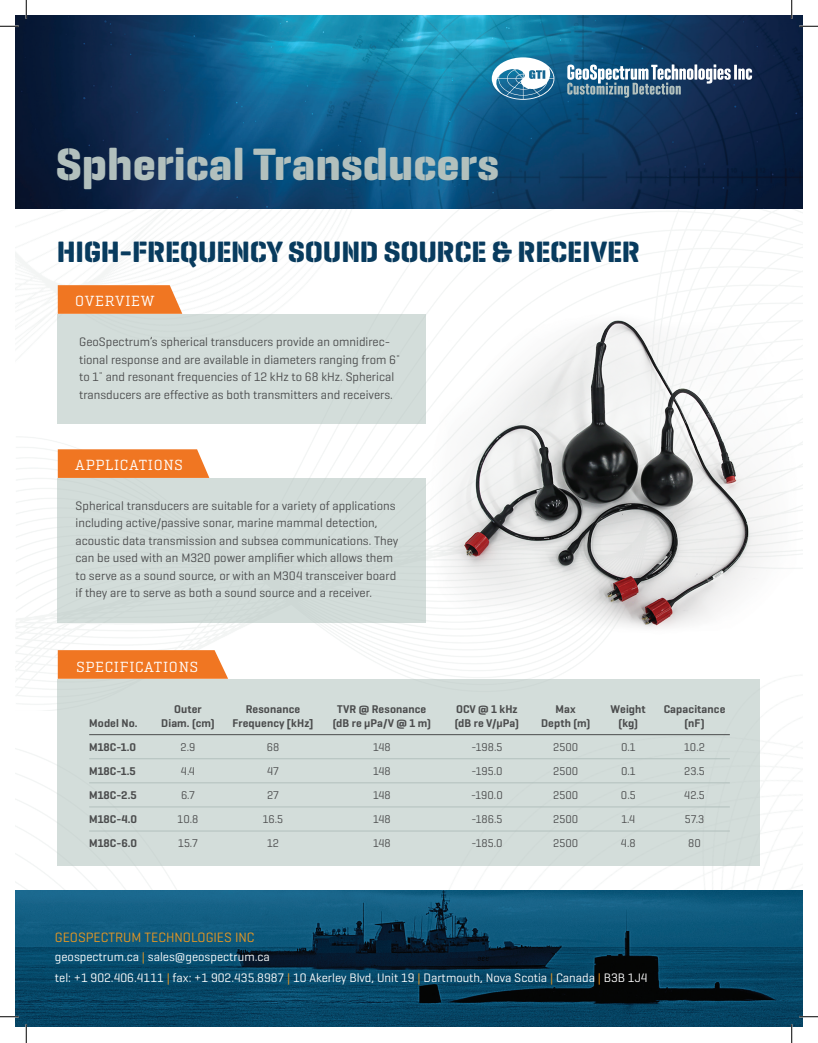
<style>
.page{position:relative;width:818px;height:1043px;background:#fff}
.page>*{position:absolute;margin:0;border:0;box-sizing:border-box;transform-origin:0 0}
.t1{font:700 46.12px "Geogrotesque Stencil A";color:#b2c0bd}
.headline{font:700 expanded 30px "Geogrotesque Stencil B";letter-spacing:-.01em;color:#083b5e}
.headings{font:15px "Geogrotesque Slab Demo";letter-spacing:.05em;color:#fff}
.footer_first_line{font:500 13.75px "Geogrotesque";color:#e79722}
.body{font:12.5px/17.5px "Geogrotesque";color:#4b4c4d}
.footer_body{font:500 12.5px/21.2px "Geogrotesque";color:#fff}
.Table_first_line{font:600 11.38px "Geogrotesque";letter-spacing:.01em;color:#4b4c4d}
.Table_body{font:11.38px "Geogrotesque";color:#4b4c4d}
.Table_body-2{font:600 11.38px "Geogrotesque";color:#4b4c4d}
.Table_body_last_row{font:11.38px "Geogrotesque";color:#4b4c4d}
.Table_body_last_row-2{font:600 11.38px "Geogrotesque";color:#4b4c4d}
.s1{color:#e79722}
</style>
<div class="page">
<img style="left:15px;top:208px;width:787px;height:501px">
<img style="left:16px;top:695px;width:372px;height:195px">
<div style="left:58px;top:314px;width:368px;height:109px;background:#d3ddda"></div>
<div style="left:58px;top:478px;width:368px;height:144px;background:#d3ddda"></div>
<svg style="left:58px;top:650px;width:170px;height:28px;background:#f07c2c"></svg>
<div style="left:58px;top:678px;width:702px;height:187px;background:#d3ddda"></div>
<hr style="left:89px;top:734px;width:640px;height:1px;background:#4b4c4d">
<hr style="left:89px;top:758px;width:640px;height:1px;background:#b2c0bd">
<hr style="left:89px;top:782px;width:640px;height:1px;background:#b2c0bd">
<hr style="left:89px;top:806px;width:640px;height:1px;background:#b2c0bd">
<hr style="left:89px;top:830px;width:640px;height:1px;background:#b2c0bd">
<img style="left:15px;top:890px;width:787px;height:136px">
<img style="left:15px;top:15px;width:787px;height:193px">
<svg style="left:58px;top:285px;width:124px;height:29px;background:#f07e2f"></svg>
<svg style="left:491px;top:57px;width:63px;height:43px"></svg>
<hr style="left:734px;top:65px;width:3px;height:15px;background:#fff">
<svg style="left:738px;top:68px;width:14px;height:12px"></svg>
<svg style="left:567px;top:64px;width:163px;height:34px"></svg>
<svg style="left:58px;top:449px;width:151px;height:29px;background:#f07c2d"></svg>
<img style="left:408px;top:285px;width:394px;height:409px">
<svg style="left:0;top:25px;width:19px;height:2px"></svg>
<svg style="left:799px;top:25px;width:19px;height:2px"></svg>
<svg style="left:0;top:1015px;width:19px;height:2px"></svg>
<svg style="left:799px;top:1015px;width:19px;height:2px"></svg>
<svg style="left:25px;top:0;width:2px;height:19px"></svg>
<svg style="left:25px;top:1024px;width:2px;height:18px"></svg>
<svg style="left:790px;top:0;width:2px;height:19px"></svg>
<svg style="left:790px;top:1024px;width:2px;height:18px"></svg>
<p class="t1" style="left:55px;top:136px;width:445px">Spherical Transducers</p>
<p class="headline" style="left:57px;top:233px;width:584px">HIGH-FREQUENCY SOUND SOURCE &amp; RECEIVER</p>
<p class="headings" style="left:75px;top:296px;width:81px">OVERVIEW</p>
<p class="body" style="left:79px;top:333px;width:322px">GeoSpectrum’s spherical transducers provide an omnidirec&shy;tional response and are available in diameters ranging from 6¨ to 1¨ and resonant frequencies of 12 kHz to 68 kHz. Spherical transducers are effective as both transmitters and receivers.</p>
<p class="headings" style="left:75px;top:460px;width:109px">APPLICATIONS</p>
<p class="body" style="left:76px;top:496px;width:324px">Spherical transducers are suitable for a variety of applications including active/passive sonar, marine mammal detection, acoustic data transmission and subsea communications. They can be used with an M320 power amplifier which allows them to serve as a sound source, or with an M304 transceiver board if they are to serve as both a sound source and a receiver.</p>
<p class="headings" style="left:77px;top:661px;width:123px">SPECIFICATIONS</p>
<p class="Table_first_line" style="left:174px;top:702px;width:29px">Outer</p>
<p class="Table_first_line" style="left:246px;top:702px;width:56px">Resonance</p>
<p class="Table_first_line" style="left:337px;top:702px;width:91px">TVR @ Resonance</p>
<p class="Table_first_line" style="left:456px;top:702px;width:63px">OCV @ 1 kHz</p>
<p class="Table_first_line" style="left:555px;top:702px;width:22px">Max</p>
<p class="Table_first_line" style="left:610px;top:702px;width:37px">Weight</p>
<p class="Table_first_line" style="left:663px;top:702px;width:63px">Capacitance</p>
<p class="Table_first_line" style="left:89px;top:715px;width:50px">Model No.</p>
<p class="Table_first_line" style="left:161px;top:715px;width:55px">Diam. (cm)</p>
<p class="Table_first_line" style="left:232px;top:715px;width:82px">Frequency [kHz]</p>
<p class="Table_first_line" style="left:333px;top:715px;width:100px">(dB re μPa/V @ 1 m)</p>
<p class="Table_first_line" style="left:454px;top:715px;width:66px">(dB re V/μPa)</p>
<p class="Table_first_line" style="left:541px;top:715px;width:51px">Depth (m)</p>
<p class="Table_first_line" style="left:618px;top:715px;width:21px">(kg)</p>
<p class="Table_first_line" style="left:684px;top:715px;width:21px">(nF)</p>
<p class="Table_body-2" style="left:89px;top:739px;width:48px">M18C-1.0</p>
<p class="Table_body" style="left:181px;top:739px;width:16px">2.9</p>
<p class="Table_body" style="left:267px;top:739px;width:14px">68</p>
<p class="Table_body" style="left:373px;top:739px;width:19px">148</p>
<p class="Table_body" style="left:471px;top:739px;width:32px">-198.5</p>
<p class="Table_body" style="left:553px;top:739px;width:27px">2500</p>
<p class="Table_body" style="left:621px;top:739px;width:16px">0.1</p>
<p class="Table_body" style="left:684px;top:739px;width:22px">10.2</p>
<p class="Table_body-2" style="left:89px;top:763px;width:48px">M18C-1.5</p>
<p class="Table_body" style="left:181px;top:763px;width:16px">4.4</p>
<p class="Table_body" style="left:267px;top:763px;width:13px">47</p>
<p class="Table_body" style="left:373px;top:763px;width:19px">148</p>
<p class="Table_body" style="left:471px;top:763px;width:33px">-195.0</p>
<p class="Table_body" style="left:553px;top:763px;width:27px">2500</p>
<p class="Table_body" style="left:621px;top:763px;width:16px">0.1</p>
<p class="Table_body" style="left:684px;top:763px;width:22px">23.5</p>
<p class="Table_body-2" style="left:89px;top:788px;width:49px">M18C-2.5</p>
<p class="Table_body" style="left:181px;top:788px;width:15px">6.7</p>
<p class="Table_body" style="left:267px;top:788px;width:13px">27</p>
<p class="Table_body" style="left:373px;top:788px;width:19px">148</p>
<p class="Table_body" style="left:471px;top:788px;width:33px">-190.0</p>
<p class="Table_body" style="left:553px;top:788px;width:27px">2500</p>
<p class="Table_body" style="left:621px;top:788px;width:16px">0.5</p>
<p class="Table_body" style="left:684px;top:788px;width:22px">42.5</p>
<p class="Table_body-2" style="left:89px;top:812px;width:49px">M18C-4.0</p>
<p class="Table_body" style="left:178px;top:812px;width:22px">10.8</p>
<p class="Table_body" style="left:263px;top:812px;width:22px">16.5</p>
<p class="Table_body" style="left:373px;top:812px;width:19px">148</p>
<p class="Table_body" style="left:471px;top:812px;width:32px">-186.5</p>
<p class="Table_body" style="left:553px;top:812px;width:27px">2500</p>
<p class="Table_body" style="left:621px;top:812px;width:15px">1.4</p>
<p class="Table_body" style="left:684px;top:812px;width:21px">57.3</p>
<p class="Table_body_last_row-2" style="left:89px;top:836px;width:49px">M18C-6.0</p>
<p class="Table_body_last_row" style="left:178px;top:836px;width:21px">15.7</p>
<p class="Table_body_last_row" style="left:267px;top:836px;width:13px">12</p>
<p class="Table_body_last_row" style="left:373px;top:836px;width:19px">148</p>
<p class="Table_body_last_row" style="left:471px;top:836px;width:33px">-185.0</p>
<p class="Table_body_last_row" style="left:553px;top:836px;width:27px">2500</p>
<p class="Table_body_last_row" style="left:621px;top:836px;width:16px">4.8</p>
<p class="Table_body_last_row" style="left:688px;top:836px;width:14px">80</p>
<p class="footer_first_line" style="left:55px;top:929px;width:201px">GEOSPECTRUM TECHNOLOGIES INC</p>
<p class="footer_body" style="left:55px;top:945px;width:594px">geospectrum.ca <span class="s1">|</span> sales@geospectrum.ca<br>tel: +1 902.406.4111 <span class="s1">|</span> fax: +1 902.435.8987 <span class="s1">|</span> 10 Akerley Blvd, Unit 19 <span class="s1">|</span> Dartmouth, Nova Scotia <span class="s1">|</span> Canada <span class="s1">|</span> B3B 1J4</p>
</div>
